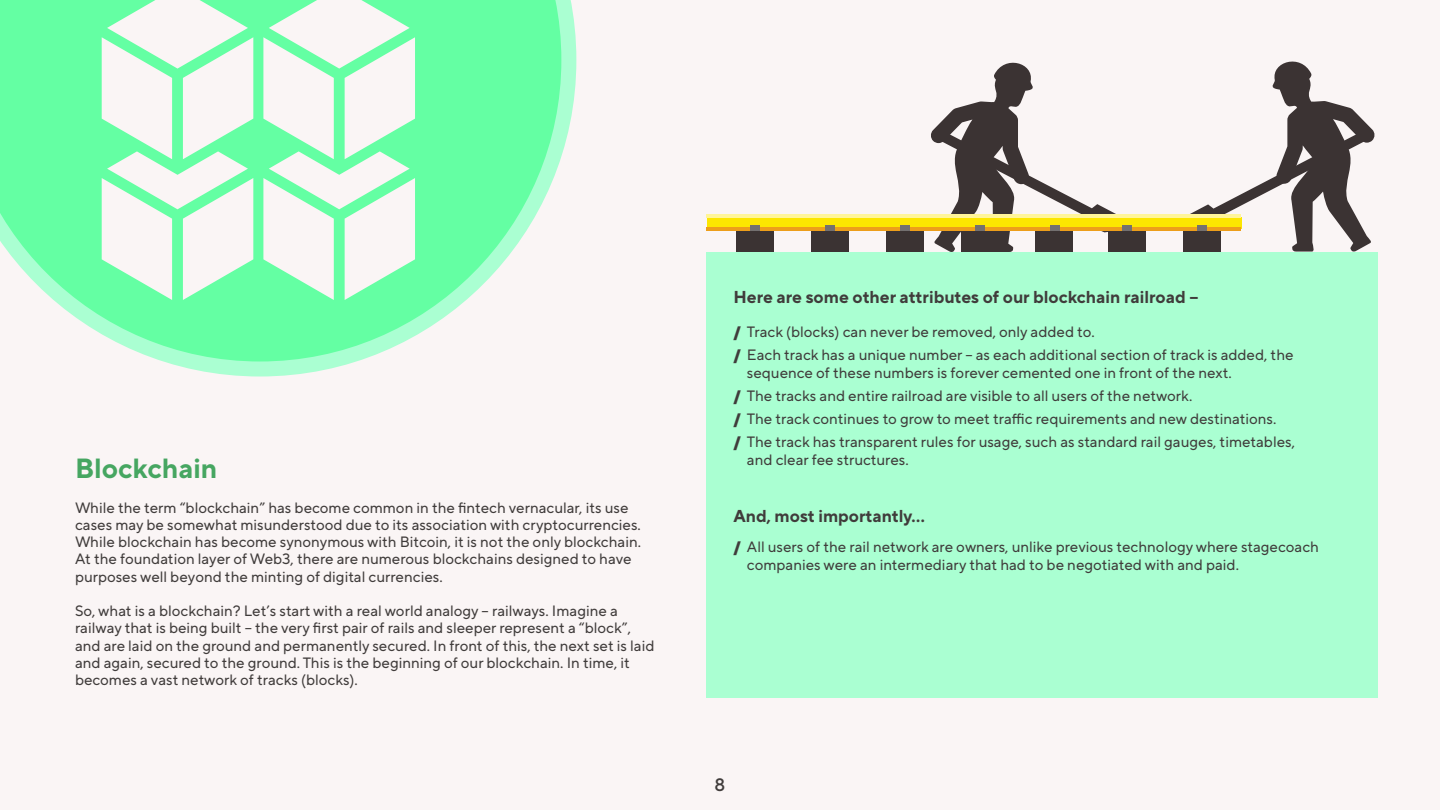
<style>
.page{position:relative;width:1440px;height:810px;background:#faf5f5}
.page>*{position:absolute;margin:0;border:0;box-sizing:border-box;transform-origin:0 0}
.t1{font:700 27.75px "TT Norms Pro";color:#46a661}
.t2{font:500 18px "TT Norms Pro";color:#403c3b}
.t3{font:700 17.25px "TT Norms Pro";color:#403c3b}
.t4{font:15px/17.2px "TT Norms Pro";color:#403c3b}
.s1{font-weight:900}
</style>
<div class="page">
<svg style="left:0;top:0;width:576px;height:376px"></svg>
<svg style="left:102px;top:0;width:313px;height:300px"></svg>
<div style="left:706px;top:252px;width:672px;height:446px;background:#aaffd2"></div>
<svg style="left:931px;top:62px;width:185px;height:190px"></svg>
<svg style="left:1190px;top:61px;width:185px;height:191px"></svg>
<div style="left:707px;top:217px;width:534px;height:11px;background:#fce600"></div>
<hr style="left:706px;top:214px;width:535px;height:4px;background:#fff599">
<hr style="left:706px;top:227px;width:535px;height:4px;background:#ed9e1a">
<div style="left:750px;top:226px;width:10px;height:6px;background:#737070"></div>
<div style="left:736px;top:231px;width:37px;height:21px;background:#3b3333"></div>
<div style="left:825px;top:226px;width:10px;height:6px;background:#737070"></div>
<div style="left:811px;top:231px;width:37px;height:21px;background:#3b3333"></div>
<div style="left:900px;top:226px;width:10px;height:6px;background:#737070"></div>
<div style="left:886px;top:231px;width:37px;height:21px;background:#3b3333"></div>
<div style="left:975px;top:226px;width:10px;height:6px;background:#737070"></div>
<div style="left:961px;top:231px;width:37px;height:21px;background:#3b3333"></div>
<div style="left:1050px;top:226px;width:9px;height:6px;background:#737070"></div>
<div style="left:1036px;top:231px;width:37px;height:21px;background:#3b3333"></div>
<div style="left:1122px;top:226px;width:10px;height:6px;background:#737070"></div>
<div style="left:1108px;top:231px;width:37px;height:21px;background:#3b3333"></div>
<div style="left:1197px;top:226px;width:10px;height:6px;background:#737070"></div>
<div style="left:1183px;top:231px;width:37px;height:21px;background:#3b3333"></div>
<p class="t1" style="left:75px;top:448px;width:144px">Blockchain</p>
<p class="t4" style="left:75px;top:498px;width:568px">While the term “blockchain” has become common in the fintech vernacular, its use cases may be somewhat misunderstood due to its association with cryptocurrencies.<br>While blockchain has become synonymous with Bitcoin, it is not the only blockchain.<br>At the foundation layer of Web3, there are numerous blockchains designed to have purposes well beyond the minting of digital currencies.</p>
<p class="t4" style="left:75px;top:601px;width:581px">So, what is a blockchain? Let’s start with a real world analogy – railways. Imagine a railway that is being built – the very first pair of rails and sleeper represent a “block”, and are laid on the ground and permanently secured. In front of this, the next set is laid and again, secured to the ground. This is the beginning of our blockchain. In time, it becomes a vast network of tracks (blocks).</p>
<p class="t3" style="left:733px;top:284px;width:466px">Here are some other attributes of our blockchain railroad –</p>
<p class="t4" style="left:733px;top:322px;width:363px"><span class="s1">/</span> Track (blocks) can never be removed, only added to.</p>
<p class="t4" style="left:747px;top:345px;width:548px;text-indent:-14px"><span class="s1">/</span> Each track has a unique number – as each additional section of track is added, the sequence of these numbers is forever cemented one in front of the next.</p>
<p class="t4" style="left:733px;top:386px;width:460px"><span class="s1">/</span> The tracks and entire railroad are visible to all users of the network.</p>
<p class="t4" style="left:733px;top:409px;width:544px"><span class="s1">/</span> The track continues to grow to meet traffic requirements and new destinations.</p>
<p class="t4" style="left:747px;top:432px;width:550px;text-indent:-14px"><span class="s1">/</span> The track has transparent rules for usage, such as standard rail gauges, timetables, and clear fee structures.</p>
<p class="t3" style="left:733px;top:504px;width:193px">And, most importantly…</p>
<p class="t4" style="left:747px;top:537px;width:574px;text-indent:-14px"><span class="s1">/</span> All users of the rail network are owners, unlike previous technology where stagecoach companies were an intermediary that had to be negotiated with and paid.</p>
<p class="t2" style="left:715px;top:771px;width:12px">8</p>
</div>
